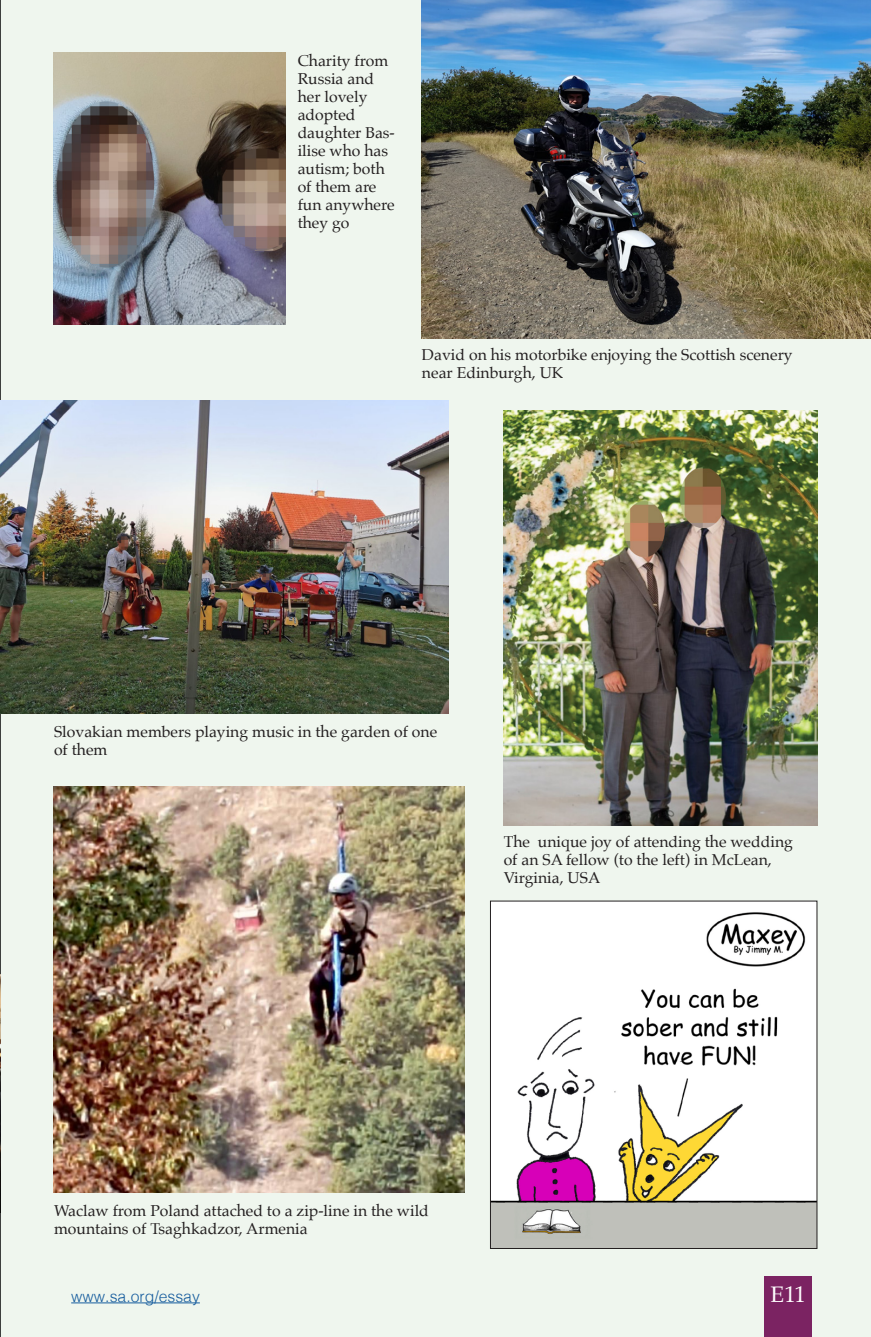
<style>
.page{position:relative;width:871px;height:1337px;background:#fff}
.page>*{position:absolute;margin:0;border:0;box-sizing:border-box;transform-origin:0 0}
.t1{font:22.5px "Palatino";color:#fff}
.t2{font:15.75px/18px "Palatino";color:#231f20}
.t3{font:300 15.75px "Helvetica";color:#175d9e}
</style>
<div class="page">
<div style="left:0;top:0;width:871px;height:1336px;background:#eff6ee"></div>
<hr style="left:0;top:0;width:1px;height:1336px;background:#000">
<img style="left:421px;top:0;width:450px;height:339px">
<img style="left:0;top:400px;width:449px;height:313px">
<img style="left:54px;top:53px;width:232px;height:271px">
<img style="left:492px;top:902px;width:323px;height:344px">
<img style="left:504px;top:410px;width:313px;height:415px">
<img style="left:54px;top:786px;width:411px;height:406px">
<div style="left:764px;top:1276px;width:48px;height:60px;background:#7b2362"></div>
<hr style="left:71px;top:1302px;width:129px;height:1px;background:#175d9e">
<img style="left:0;top:975px;width:1px;height:237px">
<p class="t2" style="left:298px;top:51px;width:99px">Charity from<br>Russia and her lovely adopted daughter Bas&shy;ilise who has autism; both of them are fun anywhere they go</p>
<p class="t2" style="left:422px;top:345px;width:372px">David on his motorbike enjoying the Scottish scenery near Edinburgh, UK</p>
<p class="t2" style="left:54px;top:723px;width:385px">Slovakian members playing music in the garden of one of them</p>
<p class="t2" style="left:504px;top:832px;width:291px">The unique joy of attending the wedding of an SA fellow (to the left) in McLean,<br>Virginia, USA</p>
<p class="t2" style="left:54px;top:1201px;width:376px">Waclaw from Poland attached to a zip-line in the wild mountains of Tsaghkadzor, Armenia</p>
<p class="t3" style="left:71px;top:1282px;width:130px">www.sa.org/essay</p>
<p class="t1" style="left:770px;top:1275px;width:37px">E11</p>
</div>
